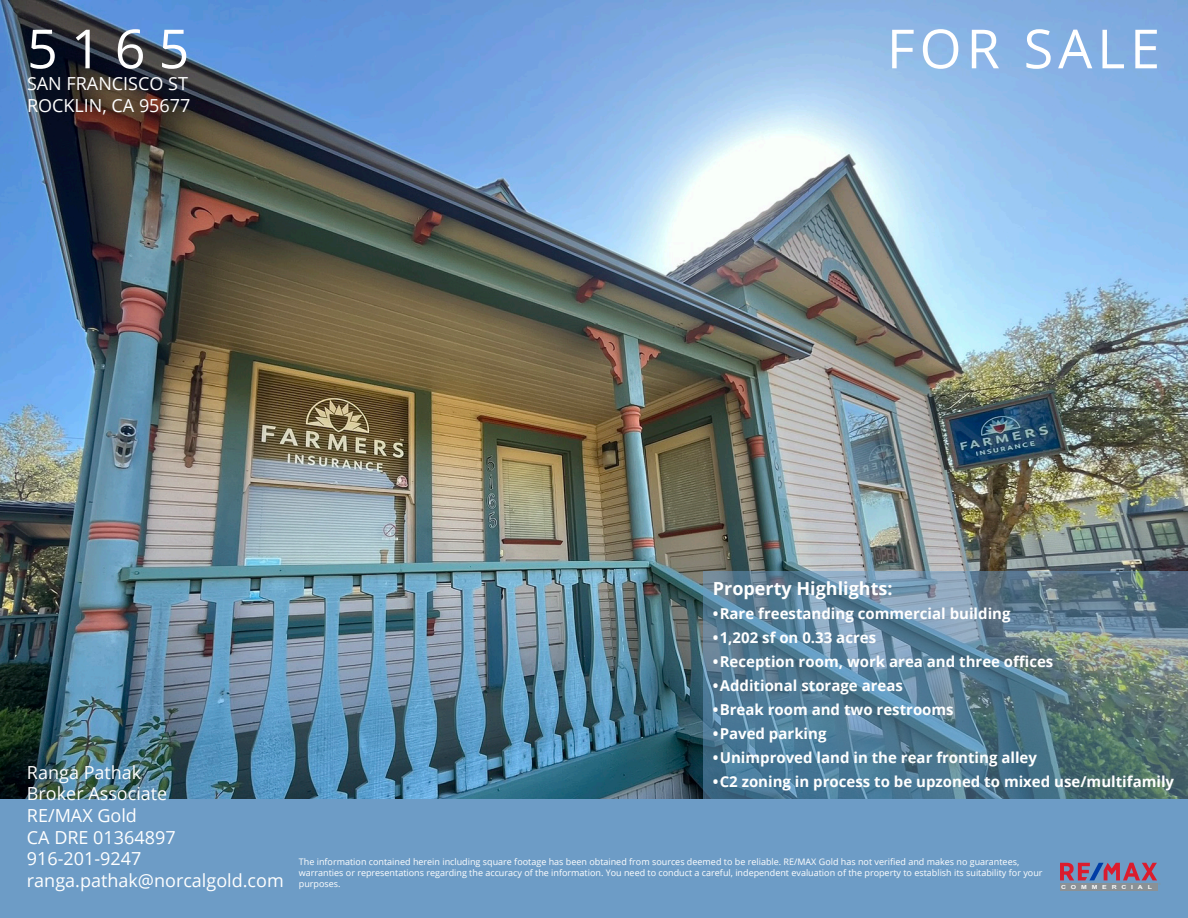
<style>
.page{position:relative;width:1188px;height:918px;background:#6d9cc6}
.page>*{position:absolute;margin:0;border:0;box-sizing:border-box;transform-origin:0 0}
.t1{font:54px "Open Sans";letter-spacing:.09em;color:#fff}
.t2{font:18px "Open Sans";color:#fff}
.t3{font:700 18px "Open Sans";color:#fff}
.t4{font:700 15px "Open Sans";color:#fff}
.t5{font:9px/10.8px "Open Sans";color:#fff}
.t6{font:700 5.55px "Arial";letter-spacing:.695em;color:#fafafa;scale:1.25 1}
</style>
<div class="page">
<img style="left:0;top:0;width:1188px;height:799px">
<div style="left:1060px;top:883px;width:97px;height:8px;background:#8a9196"></div>
<svg style="left:1060px;top:863px;width:97px;height:17px"></svg>
<svg style="left:703px;top:572px;width:485px;height:227px;background:#5b7e8f"></svg>
<p class="t1" style="left:27px;top:12px;width:164px">5165</p>
<p class="t2" style="left:27px;top:71px;width:163px">SAN FRANCISCO ST</p>
<p class="t2" style="left:27px;top:93px;width:165px">ROCKLIN, CA 95677</p>
<p class="t1" style="left:887px;top:12px;width:275px">FOR SALE</p>
<p class="t2" style="left:27px;top:760px;width:116px">Ranga Pathak</p>
<p class="t2" style="left:27px;top:782px;width:142px">Broker Associate</p>
<p class="t2" style="left:27px;top:803px;width:112px">RE/MAX Gold</p>
<p class="t2" style="left:27px;top:825px;width:150px">CA DRE 01364897</p>
<p class="t2" style="left:27px;top:846px;width:116px">916-201-9247</p>
<p class="t2" style="left:27px;top:868px;width:258px">ranga.pathak@norcalgold.com</p>
<p class="t3" style="left:713px;top:576px;width:181px">Property Highlights:</p>
<p class="t4" style="left:713px;top:603px;width:299px">•Rare freestanding commercial building</p>
<p class="t4" style="left:713px;top:627px;width:165px">•1,202 sf on 0.33 acres</p>
<p class="t4" style="left:713px;top:651px;width:342px">•Reception room, work area and three offices</p>
<p class="t4" style="left:713px;top:675px;width:192px">•Additional storage areas</p>
<p class="t4" style="left:713px;top:699px;width:242px">•Break room and two restrooms</p>
<p class="t4" style="left:713px;top:723px;width:115px">•Paved parking</p>
<p class="t4" style="left:713px;top:747px;width:326px">•Unimproved land in the rear fronting alley</p>
<p class="t4" style="left:713px;top:771px;width:463px">•C2 zoning in process to be upzoned to mixed use/multifamily</p>
<p class="t5" style="left:299px;top:856px;width:745px">The information contained herein including square footage has been obtained from sources deemed to be reliable. RE/MAX Gold has not verified and makes no guarantees, warranties or representations regarding the accuracy of the information. You need to conduct a careful, independent evaluation of the property to establish its suitability for your purposes.</p>
<p class="t6" style="left:1061px;top:883px;width:74px">COMMERCIAL</p>
</div>
